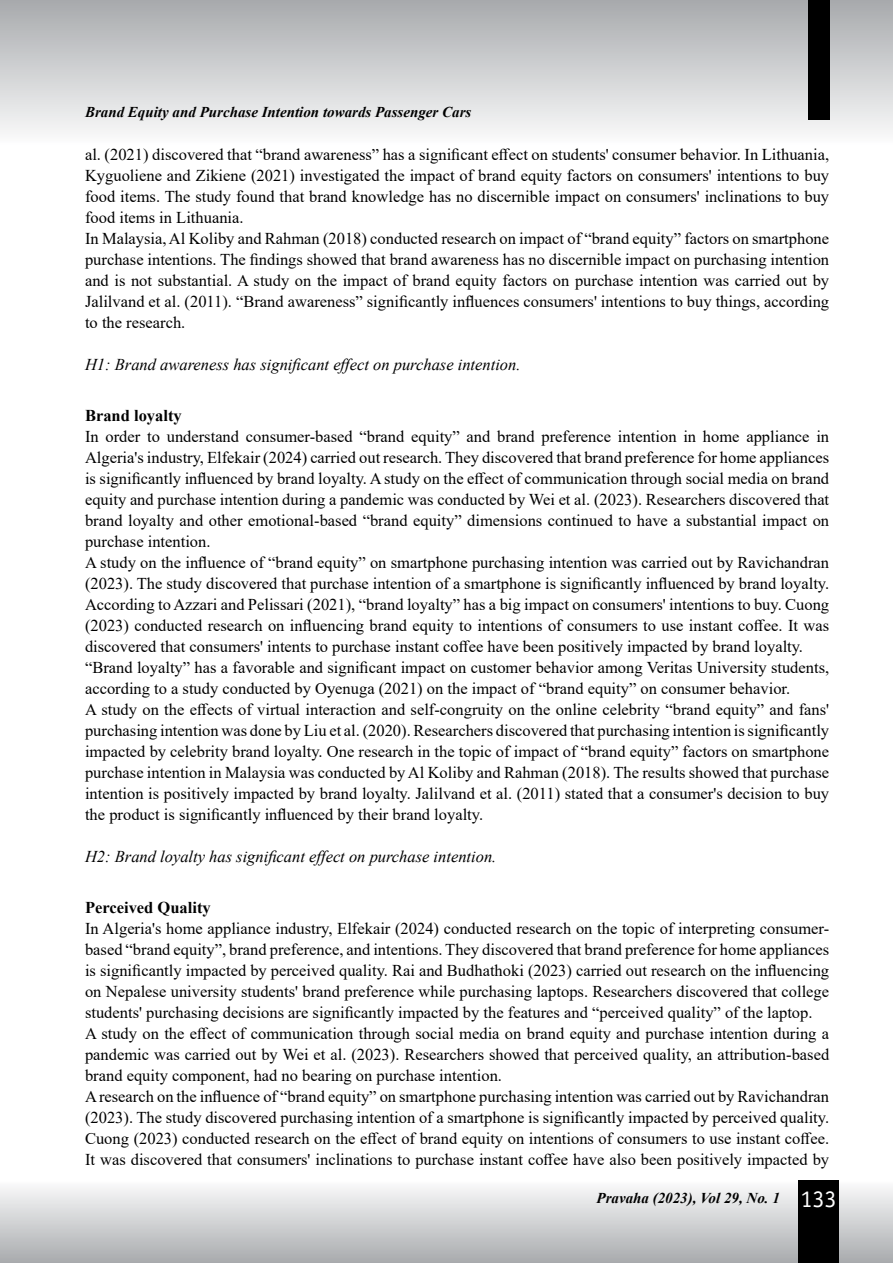
<style>
.page{position:relative;width:893px;height:1263px;background:#fff}
.page>*{position:absolute;margin:0;border:0;box-sizing:border-box;transform-origin:0 0}
.t1{font:16.5px/21px "Times New Roman";color:#000}
.t2{font:italic 16.5px "Times New Roman";color:#000}
.t3{font:700 16.5px "Times New Roman";color:#000}
.t4{font:italic 700 15px "Times New Roman";color:#000}
.s1{font-family:"Officina Sans Std";font-weight:400;font-style:normal;font-size:24px;color:#fff}
</style>
<div class="page">
<div style="left:0;top:0;width:893px;height:145px;background:linear-gradient(to bottom,#a7aaac,#fcfcfc)"></div>
<div style="left:0;top:1180px;width:893px;height:83px;background:linear-gradient(to bottom,#fcfcfd,#a8abad)"></div>
<div style="left:808px;top:0;width:21px;height:120px;background:#000"></div>
<div style="left:798px;top:1180px;width:41px;height:83px;background:#000"></div>
<p class="t4" style="left:85px;top:102px;width:388px">Brand Equity and Purchase Intention towards Passenger Cars</p>
<p class="t1" style="left:85px;top:144px;width:746px">al. (2021) discovered that “brand awareness” has a significant effect on students' consumer behavior. In Lithuania, Kyguoliene and Zikiene (2021) investigated the impact of brand equity factors on consumers' intentions to buy food items. The study found that brand knowledge has no discernible impact on consumers' inclinations to buy food items in Lithuania.<br>In Malaysia, Al Koliby and Rahman (2018) conducted research on impact of “brand equity” factors on smartphone purchase intentions. The findings showed that brand awareness has no discernible impact on purchasing intention and is not substantial. A study on the impact of brand equity factors on purchase intention was carried out by Jalilvand et al. (2011). “Brand awareness” significantly influences consumers' intentions to buy things, according to the research.</p>
<p class="t2" style="left:85px;top:353px;width:437px">H1: Brand awareness has significant effect on purchase intention.</p>
<p class="t3" style="left:85px;top:403px;width:98px">Brand loyalty</p>
<p class="t1" style="left:85px;top:425px;width:746px">In order to understand consumer-based “brand equity” and brand preference intention in home appliance in Algeria's industry, Elfekair (2024) carried out research. They discovered that brand preference for home appliances is significantly influenced by brand loyalty. A study on the effect of communication through social media on brand equity and purchase intention during a pandemic was conducted by Wei et al. (2023). Researchers discovered that brand loyalty and other emotional-based “brand equity” dimensions continued to have a substantial impact on purchase intention.<br>A study on the influence of “brand equity” on smartphone purchasing intention was carried out by Ravichandran (2023). The study discovered that purchase intention of a smartphone is significantly influenced by brand loyalty.<br>According to Azzari and Pelissari (2021), “brand loyalty” has a big impact on consumers' intentions to buy. Cuong (2023) conducted research on influencing brand equity to intentions of consumers to use instant coffee. It was discovered that consumers' intents to purchase instant coffee have been positively impacted by brand loyalty. “Brand loyalty” has a favorable and significant impact on customer behavior among Veritas University students, according to a study conducted by Oyenuga (2021) on the impact of “brand equity” on consumer behavior.<br>A study on the effects of virtual interaction and self-congruity on the online celebrity “brand equity” and fans' purchasing intention was done by Liu et al. (2020). Researchers discovered that purchasing intention is significantly impacted by celebrity brand loyalty. One research in the topic of impact of “brand equity” factors on smartphone purchase intention in Malaysia was conducted by Al Koliby and Rahman (2018). The results showed that purchase intention is positively impacted by brand loyalty. Jalilvand et al. (2011) stated that a consumer's decision to buy the product is significantly influenced by their brand loyalty.</p>
<p class="t2" style="left:85px;top:845px;width:413px">H2: Brand loyalty has significant effect on purchase intention.</p>
<p class="t3" style="left:85px;top:895px;width:127px">Perceived Quality</p>
<p class="t1" style="left:85px;top:917px;width:746px">In Algeria's home appliance industry, Elfekair (2024) conducted research on the topic of interpreting consumer&shy;based “brand equity”, brand preference, and intentions. They discovered that brand preference for home appliances is significantly impacted by perceived quality. Rai and Budhathoki (2023) carried out research on the influencing on Nepalese university students' brand preference while purchasing laptops. Researchers discovered that college students' purchasing decisions are significantly impacted by the features and “perceived quality” of the laptop.<br>A study on the effect of communication through social media on brand equity and purchase intention during a pandemic was carried out by Wei et al. (2023). Researchers showed that perceived quality, an attribution-based brand equity component, had no bearing on purchase intention.<br>A research on the influence of “brand equity” on smartphone purchasing intention was carried out by Ravichandran (2023). The study discovered purchasing intention of a smartphone is significantly impacted by perceived quality.<br>Cuong (2023) conducted research on the effect of brand equity on intentions of consumers to use instant coffee.<br>It was discovered that consumers' inclinations to purchase instant coffee have also been positively impacted by</p>
<p class="t4" style="left:596px;top:1187px;width:242px">Pravaha (2023), Vol 29, No. 1 <span class="s1">133</span></p>
</div>
